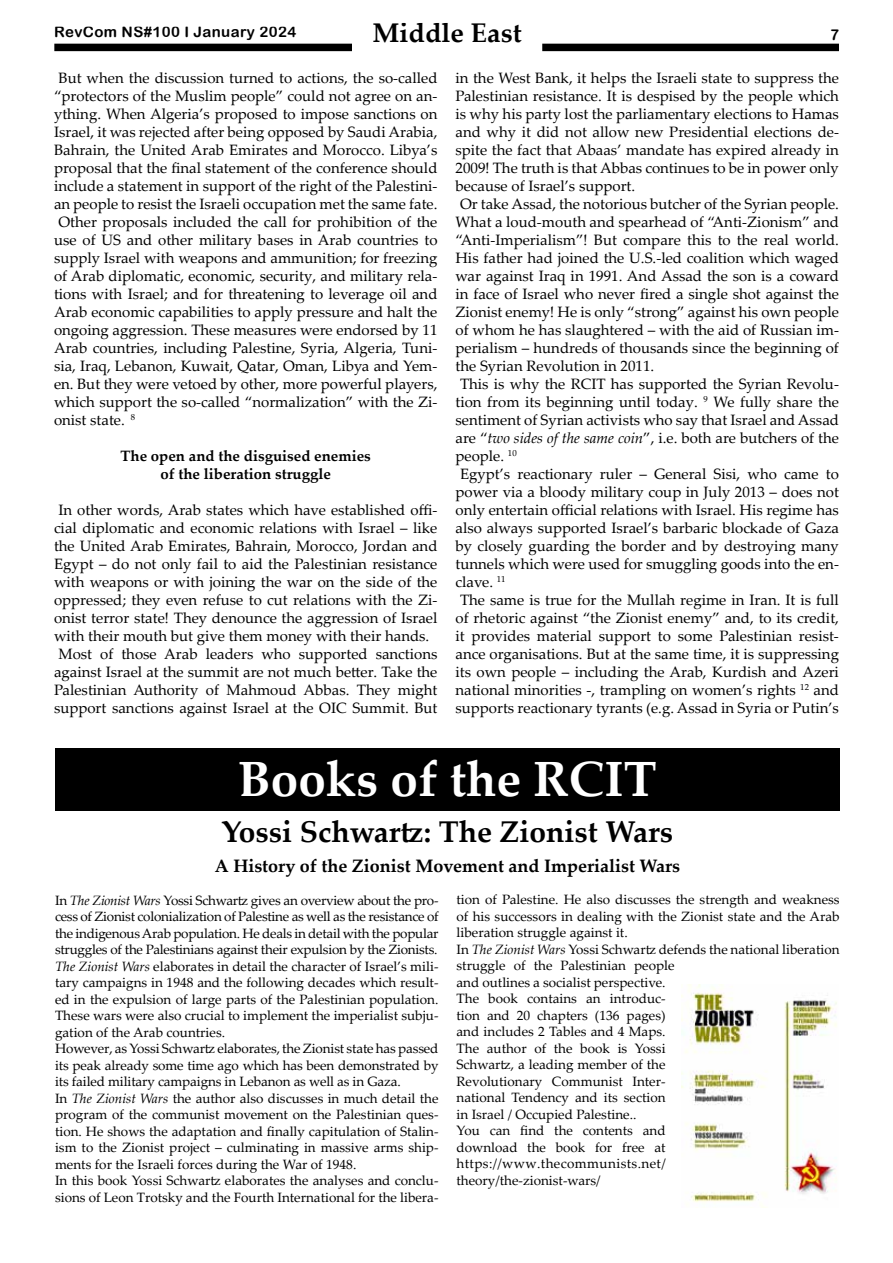
<style>
.page{position:relative;width:893px;height:1263px;background:#fff}
.page>*{position:absolute;margin:0;border:0;box-sizing:border-box;transform-origin:0 0}
.t1{font:700 49.5px "Palatino Linotype";color:#fff}
.t2{font:700 30px "Palatino Linotype";color:#000}
.t3{font:700 27px "Palatino Linotype";color:#000}
.t4{font:700 18px "Palatino Linotype";color:#000}
.t5{font:15px/18px "Palatino Linotype";color:#000;text-align:center}
.t6{font:700 15px/18px "Palatino Linotype";color:#000;text-align:center}
.t7{font:15px "Arial Rounded MT Bold";letter-spacing:.025em;color:#000}
.t8{font:13.5px/16.5px "Palatino Linotype";color:#000}
.s1{font-style:italic}
</style>
<div class="page">
<div style="left:54px;top:44px;width:785px;height:7px;background:#000"></div>
<div style="left:353px;top:22px;width:189px;height:31px;background:#fff"></div>
<div style="left:55px;top:748px;width:785px;height:63px;background:#000"></div>
<img style="left:681px;top:984px;width:156px;height:223px">
<h3 class="t3" style="left:373px;top:14px;width:151px">Middle East</h3>
<p class="t7" style="left:54px;top:23px;width:244px">RevCom NS#100 I January 2024</p>
<p class="t7" style="left:830px;top:26px;width:10px">7</p>
<p class="t5" style="left:58px;top:68px;width:380px">But when the discussion turned to actions, the so-called</p>
<p class="t5" style="left:54px;top:86px;width:385px">“protectors of the Muslim people” could not agree on an-</p>
<p class="t5" style="left:54px;top:104px;width:385px">ything. When Algeria’s proposed to impose sanctions on</p>
<p class="t5" style="left:54px;top:122px;width:385px">Israel, it was rejected after being opposed by Saudi Arabia,</p>
<p class="t5" style="left:54px;top:140px;width:385px">Bahrain, the United Arab Emirates and Morocco. Libya’s</p>
<p class="t5" style="left:54px;top:158px;width:385px">proposal that the final statement of the conference should</p>
<p class="t5" style="left:54px;top:176px;width:385px">include a statement in support of the right of the Palestini-</p>
<p class="t5" style="left:54px;top:194px;width:385px">an people to resist the Israeli occupation met the same fate.</p>
<p class="t5" style="left:58px;top:212px;width:380px">Other proposals included the call for prohibition of the</p>
<p class="t5" style="left:54px;top:230px;width:385px">use of US and other military bases in Arab countries to</p>
<p class="t5" style="left:54px;top:248px;width:385px">supply Israel with weapons and ammunition; for freezing</p>
<p class="t5" style="left:54px;top:266px;width:385px">of Arab diplomatic, economic, security, and military rela-</p>
<p class="t5" style="left:54px;top:284px;width:385px">tions with Israel; and for threatening to leverage oil and</p>
<p class="t5" style="left:54px;top:302px;width:385px">Arab economic capabilities to apply pressure and halt the</p>
<p class="t5" style="left:54px;top:320px;width:385px">ongoing aggression. These measures were endorsed by 11</p>
<p class="t5" style="left:54px;top:338px;width:385px">Arab countries, including Palestine, Syria, Algeria, Tuni-</p>
<p class="t5" style="left:54px;top:356px;width:385px">sia, Iraq, Lebanon, Kuwait, Qatar, Oman, Libya and Yem-</p>
<p class="t5" style="left:54px;top:374px;width:385px">en. But they were vetoed by other, more powerful players,</p>
<p class="t5" style="left:54px;top:392px;width:385px">which support the so-called “normalization” with the Zi-</p>
<p class="t5" style="left:54px;top:410px;width:83px">onist state. <sup>8</sup></p>
<p class="t6" style="left:121px;top:446px;width:252px">The open and the disguised enemies of the liberation struggle</p>
<p class="t5" style="left:54px;top:500px;width:385px">In other words, Arab states which have established offi&shy;cial diplomatic and economic relations with Israel – like the United Arab Emirates, Bahrain, Morocco, Jordan and Egypt – do not only fail to aid the Palestinian resistance with weapons or with joining the war on the side of the oppressed; they even refuse to cut relations with the Zi&shy;onist terror state! They denounce the aggression of Israel with their mouth but give them money with their hands.<br>Most of those Arab leaders who supported sanctions against Israel at the summit are not much better. Take the Palestinian Authority of Mahmoud Abbas. They might support sanctions against Israel at the OIC Summit. But</p>
<p class="t5" style="left:455px;top:68px;width:385px">in the West Bank, it helps the Israeli state to suppress the</p>
<p class="t5" style="left:455px;top:86px;width:385px">Palestinian resistance. It is despised by the people which</p>
<p class="t5" style="left:455px;top:104px;width:385px">is why his party lost the parliamentary elections to Hamas</p>
<p class="t5" style="left:455px;top:122px;width:385px">and why it did not allow new Presidential elections de-</p>
<p class="t5" style="left:455px;top:140px;width:385px">spite the fact that Abaas’ mandate has expired already in</p>
<p class="t5" style="left:455px;top:158px;width:385px">2009! The truth is that Abbas continues to be in power only</p>
<p class="t5" style="left:455px;top:176px;width:181px">because of Israel’s support.</p>
<p class="t5" style="left:460px;top:194px;width:380px">Or take Assad, the notorious butcher of the Syrian people.</p>
<p class="t5" style="left:455px;top:212px;width:385px">What a loud-mouth and spearhead of “Anti-Zionism” and</p>
<p class="t5" style="left:455px;top:230px;width:385px">“Anti-Imperialism”! But compare this to the real world.</p>
<p class="t5" style="left:455px;top:248px;width:385px">His father had joined the U.S.-led coalition which waged</p>
<p class="t5" style="left:455px;top:266px;width:385px">war against Iraq in 1991. And Assad the son is a coward</p>
<p class="t5" style="left:455px;top:284px;width:385px">in face of Israel who never fired a single shot against the</p>
<p class="t5" style="left:455px;top:302px;width:385px">Zionist enemy! He is only “strong” against his own people</p>
<p class="t5" style="left:455px;top:320px;width:385px">of whom he has slaughtered – with the aid of Russian im-</p>
<p class="t5" style="left:455px;top:338px;width:385px">perialism – hundreds of thousands since the beginning of</p>
<p class="t5" style="left:455px;top:356px;width:200px">the Syrian Revolution in 2011.</p>
<p class="t5" style="left:460px;top:374px;width:380px">This is why the RCIT has supported the Syrian Revolu-</p>
<p class="t5" style="left:455px;top:392px;width:385px">tion from its beginning until today. <sup>9</sup> We fully share the</p>
<p class="t5" style="left:455px;top:410px;width:385px">sentiment of Syrian activists who say that Israel and Assad</p>
<p class="t5" style="left:455px;top:428px;width:385px">are “<span class="s1">two sides of the same coin</span>”, i.e. both are butchers of the</p>
<p class="t5" style="left:455px;top:446px;width:63px">people. <sup>10</sup></p>
<p class="t5" style="left:460px;top:464px;width:380px">Egypt’s reactionary ruler – General Sisi, who came to</p>
<p class="t5" style="left:455px;top:482px;width:385px">power via a bloody military coup in July 2013 – does not</p>
<p class="t5" style="left:455px;top:500px;width:385px">only entertain official relations with Israel. His regime has</p>
<p class="t5" style="left:455px;top:518px;width:385px">also always supported Israel’s barbaric blockade of Gaza</p>
<p class="t5" style="left:455px;top:536px;width:385px">by closely guarding the border and by destroying many</p>
<p class="t5" style="left:455px;top:554px;width:385px">tunnels which were used for smuggling goods into the en-</p>
<p class="t5" style="left:455px;top:572px;width:52px">clave. <sup>11</sup></p>
<p class="t5" style="left:460px;top:590px;width:380px">The same is true for the Mullah regime in Iran. It is full</p>
<p class="t5" style="left:455px;top:608px;width:385px">of rhetoric against “the Zionist enemy” and, to its credit,</p>
<p class="t5" style="left:455px;top:626px;width:385px">it provides material support to some Palestinian resist-</p>
<p class="t5" style="left:455px;top:644px;width:385px">ance organisations. But at the same time, it is suppressing</p>
<p class="t5" style="left:455px;top:662px;width:385px">its own people – including the Arab, Kurdish and Azeri</p>
<p class="t5" style="left:455px;top:680px;width:385px">national minorities -, trampling on women’s rights <sup>12</sup> and</p>
<p class="t5" style="left:455px;top:698px;width:385px">supports reactionary tyrants (e.g. Assad in Syria or Putin’s</p>
<h1 class="t1" style="left:238px;top:744px;width:420px">Books of the RCIT</h1>
<h2 class="t2" style="left:221px;top:811px;width:453px">Yossi Schwartz: The Zionist Wars</h2>
<p class="t4" style="left:215px;top:853px;width:467px">A History of the Zionist Movement and Imperialist Wars</p>
<p class="t8" style="left:55px;top:891px;width:385px">In <span class="s1">The Zionist Wars</span> Yossi Schwartz gives an overview about the pro&shy;cess of Zionist colonialization of Palestine as well as the resistance of the indigenous Arab population. He deals in detail with the popular struggles of the Palestinians against their expulsion by the Zionists.<br><span class="s1">The Zionist Wars</span> elaborates in detail the character of Israel’s mili&shy;tary campaigns in 1948 and the following decades which result&shy;ed in the expulsion of large parts of the Palestinian population.<br>These wars were also crucial to implement the imperialist subju&shy;gation of the Arab countries.<br>However, as Yossi Schwartz elaborates, the Zionist state has passed its peak already some time ago which has been demonstrated by its failed military campaigns in Lebanon as well as in Gaza.<br>In <span class="s1">The Zionist Wars</span> the author also discusses in much detail the program of the communist movement on the Palestinian ques&shy;tion. He shows the adaptation and finally capitulation of Stalin&shy;ism to the Zionist project – culminating in massive arms ship&shy;ments for the Israeli forces during the War of 1948.<br>In this book Yossi Schwartz elaborates the analyses and conclu&shy;sions of Leon Trotsky and the Fourth International for the libera-</p>
<p class="t8" style="left:457px;top:891px;width:385px">tion of Palestine. He also discusses the strength and weakness of his successors in dealing with the Zionist state and the Arab liberation struggle against it.<br>In <span class="s1">The Zionist Wars</span> Yossi Schwartz defends the national liberation struggle of the Palestinian people<br>and outlines a socialist perspective.<br>The book contains an introduc-<br>tion and 20 chapters (136 pages)<br>and includes 2 Tables and 4 Maps.<br>The author of the book is Yossi<br>Schwartz, a leading member of the<br>Revolutionary Communist Inter-<br>national Tendency and its section<br>in Israel / Occupied Palestine..<br>You can find the contents and<br>download the book for free at https://www.thecommunists.net/<br>theory/the-zionist-wars/</p>
</div>
